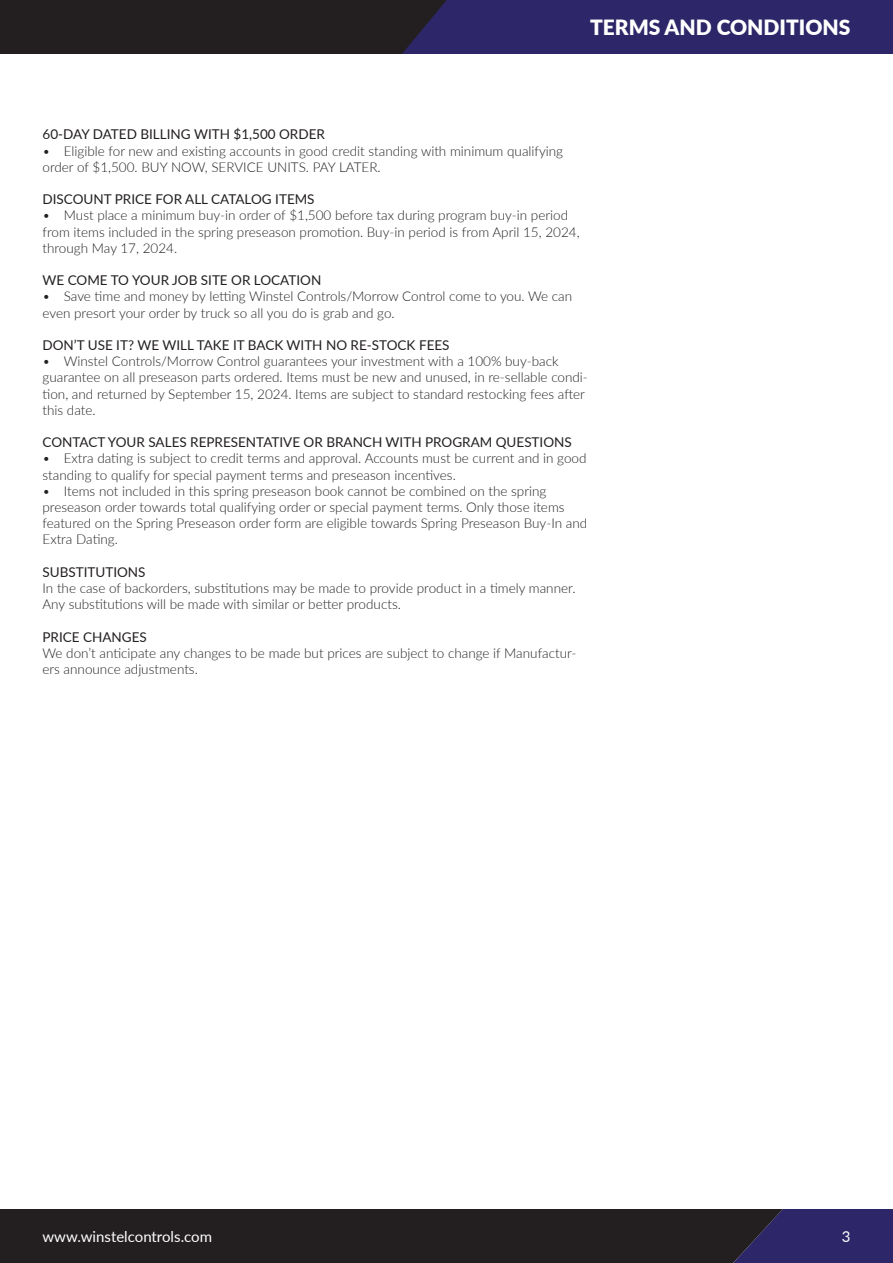
<style>
.page{position:relative;width:893px;height:1263px;background:#fff}
.page>*{position:absolute;margin:0;border:0;box-sizing:border-box;transform-origin:0 0}
.t1{font:900 21px "Lato";color:#fff}
.t2{font:15px "Lato";color:#fff}
.t3{font:300 13.5px/16.2px "Lato";color:#231f20}
.t4{font:13.5px "Lato";color:#231f20}
</style>
<div class="page">
<div style="left:0;top:0;width:893px;height:54px;background:#231f20"></div>
<div style="left:402px;top:0;width:491px;height:54px;background:#2d2769"></div>
<svg style="left:0;top:1209px;width:893px;height:54px;background:#24202b"></svg>
<h1 class="t1" style="left:590px;top:12px;width:262px">TERMS AND CONDITIONS</h1>
<p class="t4" style="left:43px;top:125px;width:284px">60-DAY DATED BILLING WITH $1,500 ORDER</p>
<p class="t3" style="left:43px;top:142px;width:522px">• Eligible for new and existing accounts in good credit standing with minimum qualifying order of $1,500. BUY NOW, SERVICE UNITS. PAY LATER.</p>
<p class="t4" style="left:43px;top:190px;width:274px">DISCOUNT PRICE FOR ALL CATALOG ITEMS</p>
<p class="t3" style="left:43px;top:207px;width:539px">• Must place a minimum buy-in order of $1,500 before tax during program buy-in period from items included in the spring preseason promotion. Buy-in period is from April 15, 2024, through May 17, 2024.</p>
<p class="t4" style="left:43px;top:271px;width:280px">WE COME TO YOUR JOB SITE OR LOCATION</p>
<p class="t3" style="left:43px;top:288px;width:531px">• Save time and money by letting Winstel Controls/Morrow Control come to you. We can even presort your order by truck so all you do is grab and go.</p>
<p class="t4" style="left:43px;top:335px;width:409px">DON’T USE IT? WE WILL TAKE IT BACK WITH NO RE-STOCK FEES</p>
<p class="t3" style="left:43px;top:353px;width:547px">• Winstel Controls/Morrow Control guarantees your investment with a 100% buy-back guarantee on all preseason parts ordered. Items must be new and unused, in re-sellable condi&shy;tion, and returned by September 15, 2024. Items are subject to standard restocking fees after this date.</p>
<p class="t4" style="left:43px;top:433px;width:531px">CONTACT YOUR SALES REPRESENTATIVE OR BRANCH WITH PROGRAM QUESTIONS</p>
<p class="t3" style="left:43px;top:450px;width:546px">• Extra dating is subject to credit terms and approval. Accounts must be current and in good standing to qualify for special payment terms and preseason incentives.</p>
<p class="t3" style="left:43px;top:482px;width:546px">• Items not included in this spring preseason book cannot be combined on the spring preseason order towards total qualifying order or special payment terms. Only those items featured on the Spring Preseason order form are eligible towards Spring Preseason Buy-In and Extra Dating.</p>
<p class="t4" style="left:43px;top:562px;width:105px">SUBSTITUTIONS</p>
<p class="t3" style="left:43px;top:580px;width:534px">In the case of backorders, substitutions may be made to provide product in a timely manner.<br>Any substitutions will be made with similar or better products.</p>
<p class="t4" style="left:43px;top:627px;width:106px">PRICE CHANGES</p>
<p class="t3" style="left:43px;top:644px;width:535px">We don’t anticipate any changes to be made but prices are subject to change if Manufactur&shy;ers announce adjustments.</p>
<p class="t2" style="left:43px;top:1226px;width:171px">www.winstelcontrols.com</p>
<p class="t2" style="left:842px;top:1226px;width:10px">3</p>
</div>
